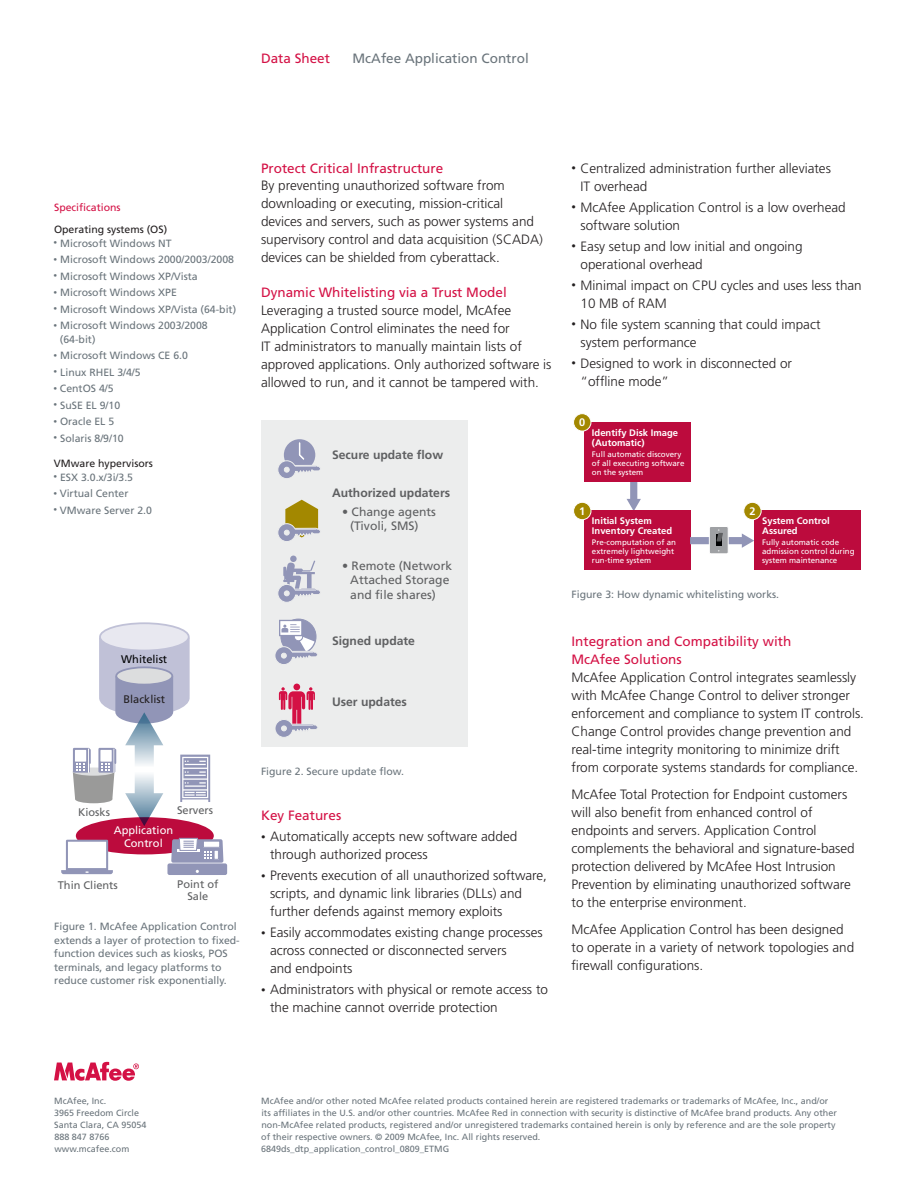
<style>
.page{position:relative;width:918px;height:1188px;background:#fff}
.page>*{position:absolute;margin:0;border:0;box-sizing:border-box;transform-origin:0 0}
.t1{font:300 13.5px/18px "Frutiger";color:#231f20}
.t2{font:13.5px/18px "Frutiger";color:#d41145}
.t3{font:13.5px "Frutiger";color:#6a747b}
.t4{font:12.15px/14.2px "Frutiger";color:#5f6062}
.t5{font:700 12.15px "Frutiger";color:#5f6062}
.t6{font:11.1px/12.5px "Frutiger";color:#5f6062;text-align:center}
.t7{font:11.1px/12.5px "Frutiger";color:#fff;text-align:center}
.t8{font:11.1px "Frutiger";color:#231f20}
.t9{font:11.1px "Frutiger";color:#010203}
.t10{font:700 10.95px "Frutiger";color:#fff}
.t11{font:10.5px/13.5px "Frutiger";color:#6a747b}
.t12{font:10.5px "Frutiger";color:#231f20}
.t13{font:10.5px "Frutiger";color:#d41145}
.t14{font:700 9.45px/9.9px "Frutiger";color:#fff}
.t15{font:9px/12px "Frutiger";color:#6a747b}
.t16{font:7.95px/9px "Frutiger";color:#fff}
.s1{font-weight:300;font-size:7.5px}
.s2{font-size:9px}
</style>
<div class="page">
<svg style="left:54px;top:1062px;width:85px;height:19px"></svg>
<div style="left:261px;top:421px;width:206px;height:326px;background:#eceded"></div>
<svg style="left:275px;top:619px;width:43px;height:45px"></svg>
<svg style="left:275px;top:684px;width:43px;height:53px"></svg>
<svg style="left:278px;top:556px;width:42px;height:46px"></svg>
<svg style="left:278px;top:500px;width:42px;height:41px"></svg>
<svg style="left:278px;top:439px;width:42px;height:39px"></svg>
<svg style="left:627px;top:481px;width:14px;height:30px"></svg>
<div style="left:584px;top:422px;width:106px;height:59px;background:#bc0b3d"></div>
<div style="left:574px;top:414px;width:17px;height:17px;background:#a38800;border-radius:50%"></div>
<div style="left:573px;top:413px;width:18px;height:18px;border:1px solid #fff;border-radius:50%"></div>
<div style="left:584px;top:511px;width:106px;height:59px;background:#bc0b3d"></div>
<div style="left:574px;top:502px;width:17px;height:18px;background:#a38800;border-radius:50%"></div>
<div style="left:573px;top:502px;width:18px;height:18px;border:1px solid #fff;border-radius:50%"></div>
<div style="left:754px;top:511px;width:106px;height:59px;background:#bc0b3d"></div>
<div style="left:744px;top:502px;width:17px;height:18px;background:#a38800;border-radius:50%"></div>
<div style="left:743px;top:502px;width:18px;height:18px;border:1px solid #fff;border-radius:50%"></div>
<div style="left:709px;top:526px;width:19px;height:28px;background:#9fa1a4;border-radius:2px"></div>
<div style="left:709px;top:526px;width:19px;height:28px;border:1px solid #fff;border-radius:2px"></div>
<svg style="left:690px;top:529px;width:64px;height:23px"></svg>
<div style="left:100px;top:623px;width:89px;height:28px;background:#e8e8f0;border-radius:50%"></div>
<div style="left:99px;top:622px;width:91px;height:29px;border:2px solid #c0c1d7;border-radius:50%"></div>
<div style="left:76px;top:817px;width:138px;height:37px;background:#bc0b3d;border-radius:50%"></div>
<svg style="left:61px;top:840px;width:52px;height:34px"></svg>
<div style="left:167px;top:863px;width:60px;height:12px;background:#9195b7;border-radius:2px"></div>
<svg style="left:171px;top:837px;width:52px;height:26px"></svg>
<svg style="left:73px;top:632px;width:137px;height:194px"></svg>
<p class="t2" style="left:261px;top:49px;width:71px">Data Sheet</p>
<p class="t3" style="left:353px;top:50px;width:178px">McAfee Application Control</p>
<p class="t13" style="left:54px;top:201px;width:68px">Specifications</p>
<p class="t12" style="left:54px;top:223px;width:115px">Operating systems (OS)</p>
<p class="t11" style="left:53px;top:236px;width:120px"><span class="s1">•</span> Microsoft Windows NT</p>
<p class="t11" style="left:53px;top:253px;width:182px"><span class="s1">•</span> Microsoft Windows 2000/2003/2008</p>
<p class="t11" style="left:53px;top:269px;width:146px"><span class="s1">•</span> Microsoft Windows XP/Vista</p>
<p class="t11" style="left:53px;top:286px;width:125px"><span class="s1">•</span> Microsoft Windows XPE</p>
<p class="t11" style="left:53px;top:302px;width:184px"><span class="s1">•</span> Microsoft Windows XP/Vista (64-bit)</p>
<p class="t11" style="left:60px;top:319px;width:149px;text-indent:-7px"><span class="s1">•</span> Microsoft Windows 2003/2008 (64‑bit)</p>
<p class="t11" style="left:53px;top:349px;width:136px"><span class="s1">•</span> Microsoft Windows CE 6.0</p>
<p class="t11" style="left:53px;top:365px;width:89px"><span class="s1">•</span> Linux RHEL 3/4/5</p>
<p class="t11" style="left:53px;top:382px;width:62px"><span class="s1">•</span> CentOS 4/5</p>
<p class="t11" style="left:53px;top:398px;width:68px"><span class="s1">•</span> SuSE EL 9/10</p>
<p class="t11" style="left:53px;top:415px;width:62px"><span class="s1">•</span> Oracle EL 5</p>
<p class="t11" style="left:53px;top:431px;width:72px"><span class="s1">•</span> Solaris 8/9/10</p>
<p class="t12" style="left:54px;top:457px;width:101px">VMware hypervisors</p>
<p class="t11" style="left:53px;top:470px;width:81px"><span class="s1">•</span> ESX 3.0.x/3i/3.5</p>
<p class="t11" style="left:53px;top:487px;width:77px"><span class="s1">•</span> Virtual Center</p>
<p class="t11" style="left:53px;top:503px;width:100px"><span class="s1">•</span> VMware Server 2.0</p>
<p class="t9" style="left:121px;top:652px;width:47px">Whitelist</p>
<p class="t8" style="left:123px;top:693px;width:43px">Blacklist</p>
<p class="t6" style="left:78px;top:805px;width:33px">Kiosks</p>
<p class="t6" style="left:177px;top:803px;width:38px">Servers</p>
<p class="t7" style="left:114px;top:824px;width:61px">Application<br>Control</p>
<p class="t6" style="left:58px;top:879px;width:62px">Thin Clients</p>
<p class="t6" style="left:177px;top:877px;width:43px">Point of<br>Sale</p>
<p class="t11" style="left:54px;top:920px;width:187px">Figure 1. McAfee Application Control extends a layer of protection to fixed&shy;function devices such as kiosks, POS terminals, and legacy platforms to reduce customer risk exponentially.</p>
<p class="t2" style="left:261px;top:159px;width:184px">Protect Critical Infrastructure</p>
<p class="t1" style="left:261px;top:177px;width:283px">By preventing unauthorized software from downloading or executing, mission-critical devices and servers, such as power systems and supervisory control and data acquisition (SCADA) devices can be shielded from cyberattack.</p>
<p class="t2" style="left:261px;top:283px;width:247px">Dynamic Whitelisting via a Trust Model</p>
<p class="t1" style="left:261px;top:301px;width:292px">Leveraging a trusted source model, McAfee Application Control eliminates the need for<br>IT administrators to manually maintain lists of approved applications. Only authorized software is allowed to run, and it cannot be tampered with.</p>
<p class="t5" style="left:332px;top:448px;width:113px">Secure update flow</p>
<p class="t5" style="left:332px;top:486px;width:120px">Authorized updaters</p>
<p class="t4" style="left:350px;top:505px;width:87px;text-indent:-8px">• Change agents (Tivoli, SMS)</p>
<p class="t4" style="left:350px;top:559px;width:103px;text-indent:-8px">• Remote (Network<br>Attached Storage and file shares)</p>
<p class="t5" style="left:332px;top:634px;width:85px">Signed update</p>
<p class="t5" style="left:332px;top:694px;width:76px">User updates</p>
<p class="t11" style="left:261px;top:765px;width:144px">Figure 2. Secure update flow.</p>
<p class="t2" style="left:261px;top:806px;width:82px">Key Features</p>
<p class="t1" style="left:270px;top:828px;width:249px;text-indent:-9px"><span class="s2">•</span> Automatically accepts new software added through authorized process</p>
<p class="t1" style="left:270px;top:867px;width:279px;text-indent:-9px"><span class="s2">•</span> Prevents execution of all unauthorized software, scripts, and dynamic link libraries (DLLs) and further defends against memory exploits</p>
<p class="t1" style="left:270px;top:924px;width:274px;text-indent:-9px"><span class="s2">•</span> Easily accommodates existing change processes across connected or disconnected servers<br>and endpoints</p>
<p class="t1" style="left:270px;top:981px;width:280px;text-indent:-9px"><span class="s2">•</span> Administrators with physical or remote access to the machine cannot override protection</p>
<p class="t1" style="left:580px;top:159px;width:252px;text-indent:-9px"><span class="s2">•</span> Centralized administration further alleviates<br>IT overhead</p>
<p class="t1" style="left:580px;top:198px;width:267px;text-indent:-9px"><span class="s2">•</span> McAfee Application Control is a low overhead software solution</p>
<p class="t1" style="left:580px;top:237px;width:224px;text-indent:-9px"><span class="s2">•</span> Easy setup and low initial and ongoing operational overhead</p>
<p class="t1" style="left:580px;top:276px;width:283px;text-indent:-9px"><span class="s2">•</span> Minimal impact on CPU cycles and uses less than<br>10 MB of RAM</p>
<p class="t1" style="left:580px;top:315px;width:242px;text-indent:-9px"><span class="s2">•</span> No file system scanning that could impact system performance</p>
<p class="t1" style="left:580px;top:354px;width:213px;text-indent:-9px"><span class="s2">•</span> Designed to work in disconnected or “offline mode”</p>
<p class="t10" style="left:579px;top:416px;width:8px">0</p>
<p class="t14" style="left:592px;top:428px;width:88px">Identify Disk Image (Automatic)</p>
<p class="t16" style="left:592px;top:449px;width:94px">Full automatic discovery of all executing software on the system</p>
<p class="t10" style="left:579px;top:505px;width:8px">1</p>
<p class="t14" style="left:592px;top:516px;width:82px">Initial System<br>Inventory Created</p>
<p class="t16" style="left:592px;top:538px;width:86px">Pre-computation of an extremely lightweight run-time system</p>
<p class="t10" style="left:749px;top:505px;width:8px">2</p>
<p class="t14" style="left:762px;top:516px;width:69px">System Control<br>Assured</p>
<p class="t16" style="left:762px;top:538px;width:94px">Fully automatic code admission control during system maintenance</p>
<p class="t11" style="left:572px;top:587px;width:209px">Figure 3: How dynamic whitelisting works.</p>
<p class="t2" style="left:572px;top:632px;width:221px">Integration and Compatibility with<br>McAfee Solutions</p>
<p class="t1" style="left:572px;top:668px;width:294px">McAfee Application Control integrates seamlessly with McAfee Change Control to deliver stronger enforcement and compliance to system IT controls.<br>Change Control provides change prevention and real-time integrity monitoring to minimize drift from corporate systems standards for compliance.</p>
<p class="t1" style="left:572px;top:785px;width:285px">McAfee Total Protection for Endpoint customers will also benefit from enhanced control of endpoints and servers. Application Control complements the behavioral and signature-based protection delivered by McAfee Host Intrusion Prevention by eliminating unauthorized software to the enterprise environment.</p>
<p class="t1" style="left:572px;top:920px;width:284px">McAfee Application Control has been designed to operate in a variety of network topologies and firewall configurations.</p>
<p class="t15" style="left:54px;top:1095px;width:94px">McAfee, Inc.<br>3965 Freedom Circle<br>Santa Clara, CA 95054<br>888 847 8766 www.mcafee.com</p>
<p class="t15" style="left:261px;top:1095px;width:577px">McAfee and/or other noted McAfee related products contained herein are registered trademarks or trademarks of McAfee, Inc., and/or its affiliates in the U.S. and/or other countries. McAfee Red in connection with security is distinctive of McAfee brand products. Any other non-McAfee related products, registered and/or unregistered trademarks contained herein is only by reference and are the sole property of their respective owners. © 2009 McAfee, Inc. All rights reserved.<br>6849ds_dtp_application_control_0809_ETMG</p>
</div>
